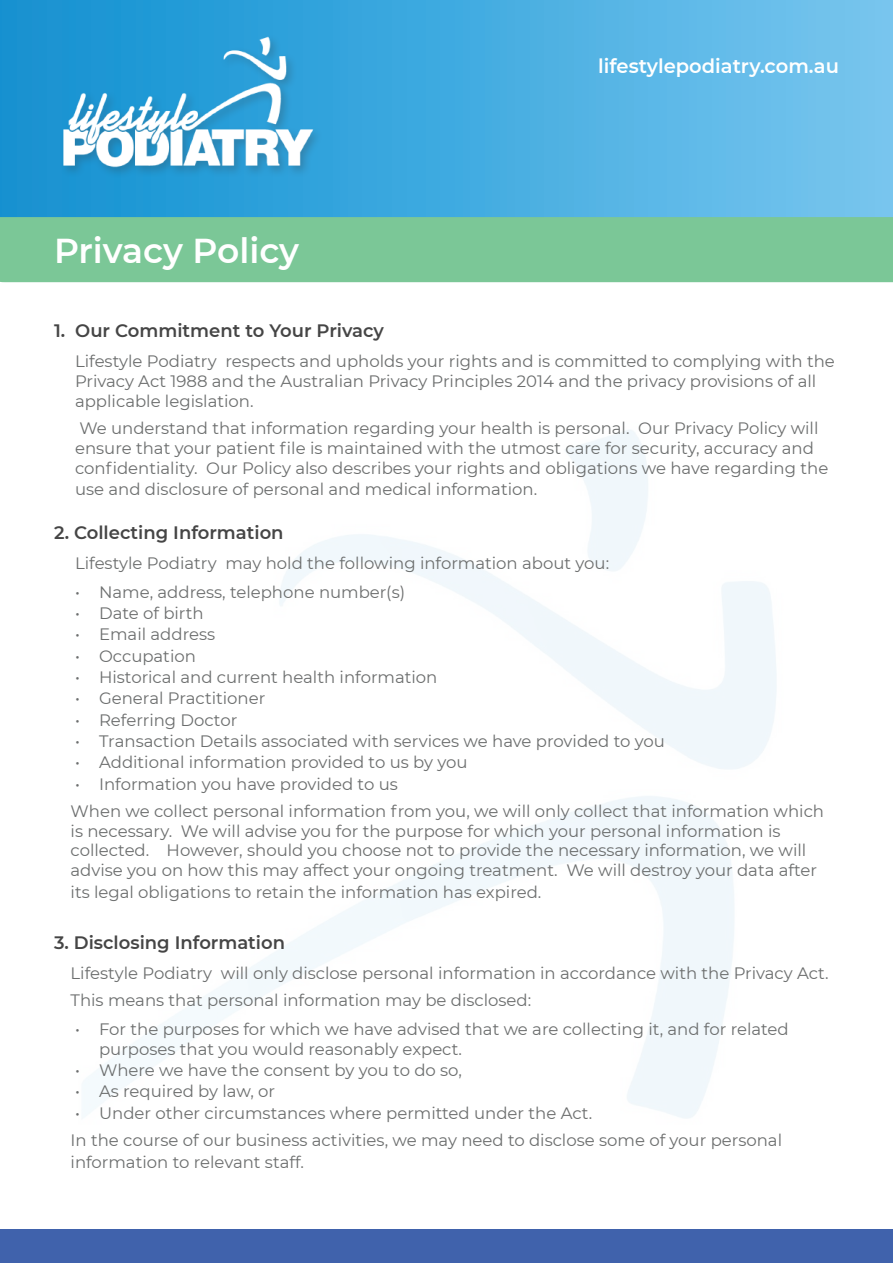
<style>
.page{position:relative;width:893px;height:1263px;background:#fff}
.page>*{position:absolute;margin:0;border:0;box-sizing:border-box;transform-origin:0 0}
.t1{font:600 34.5px "Montserrat";letter-spacing:-.005em;color:#fff}
.t2{font:600 19.5px "Montserrat";color:#fff}
.t3{font:600 18px "Montserrat";color:#454545}
.t4{font:16.5px/19.8px "Montserrat";color:#6c6e6e}
</style>
<div class="page">
<div style="left:0;top:0;width:893px;height:217px;background:linear-gradient(to right,#0f90d1,#76c6ef)"></div>
<div style="left:59px;top:34px;width:265px;height:145px;background:#373535;opacity:.27"></div>
<img style="left:54px;top:26px;width:263px;height:143px">
<div style="left:0;top:217px;width:893px;height:65px;background:#7bc797"></div>
<div style="left:0;top:1229px;width:893px;height:34px;background:#4062ac"></div>
<h1 class="t1" style="left:54px;top:226px;width:247px">Privacy Policy</h1>
<p class="t2" style="left:598px;top:52px;width:242px">lifestylepodiatry.com.au</p>
<p class="t3" style="left:54px;top:318px;width:331px">1. Our Commitment to Your Privacy</p>
<p class="t4" style="left:75px;top:351px;width:761px">Lifestyle Podiatry respects and upholds your rights and is committed to complying with the<br>Privacy Act 1988 and the Australian Privacy Principles 2014 and the privacy provisions of all applicable legislation.</p>
<p class="t4" style="left:75px;top:418px;width:755px">We understand that information regarding your health is personal. Our Privacy Policy will ensure that your patient file is maintained with the utmost care for security, accuracy and confidentiality. Our Policy also describes your rights and obligations we have regarding the</p>
<p class="t4" style="left:75px;top:479px;width:464px">use and disclosure of personal and medical information.</p>
<p class="t3" style="left:54px;top:519px;width:231px">2. Collecting Information</p>
<p class="t4" style="left:75px;top:553px;width:536px">Lifestyle Podiatry may hold the following information about you:</p>
<p class="t4" style="left:75px;top:581px;width:332px">• Name, address, telephone number(s)</p>
<p class="t4" style="left:75px;top:603px;width:130px">• Date of birth</p>
<p class="t4" style="left:75px;top:624px;width:142px">• Email address</p>
<p class="t4" style="left:75px;top:645px;width:122px">• Occupation</p>
<p class="t4" style="left:75px;top:667px;width:364px">• Historical and current health information</p>
<p class="t4" style="left:75px;top:688px;width:192px">• General Practitioner</p>
<p class="t4" style="left:75px;top:709px;width:164px">• Referring Doctor</p>
<p class="t4" style="left:75px;top:730px;width:591px">• Transaction Details associated with services we have provided to you</p>
<p class="t4" style="left:75px;top:752px;width:394px">• Additional information provided to us by you</p>
<p class="t4" style="left:71px;top:769px;width:755px;line-height:27.3px">• Information you have provided to us<br>When we collect personal information from you, we will only collect that information which</p>
<p class="t4" style="left:71px;top:820px;width:748px">is necessary. We will advise you for the purpose for which your personal information is collected. However, should you choose not to provide the necessary information, we will advise you on how this may affect your ongoing treatment. We will destroy your data after</p>
<p class="t4" style="left:71px;top:881px;width:472px">its legal obligations to retain the information has expired.</p>
<p class="t3" style="left:54px;top:929px;width:233px">3. Disclosing Information</p>
<p class="t4" style="left:71px;top:959px;width:759px;line-height:27.3px">Lifestyle Podiatry will only disclose personal information in accordance with the Privacy Act.<br>This means that personal information may be disclosed:</p>
<p class="t4" style="left:99px;top:1018px;width:691px;text-indent:-24px">• For the purposes for which we have advised that we are collecting it, and for related purposes that you would reasonably expect.</p>
<p class="t4" style="left:75px;top:1060px;width:388px">• Where we have the consent by you to do so,</p>
<p class="t4" style="left:75px;top:1081px;width:202px">• As required by law, or</p>
<p class="t4" style="left:71px;top:1098px;width:713px;line-height:27.3px">• Under other circumstances where permitted under the Act.<br>In the course of our business activities, we may need to disclose some of your personal</p>
<p class="t4" style="left:71px;top:1151px;width:235px">information to relevant staff.</p>
</div>
